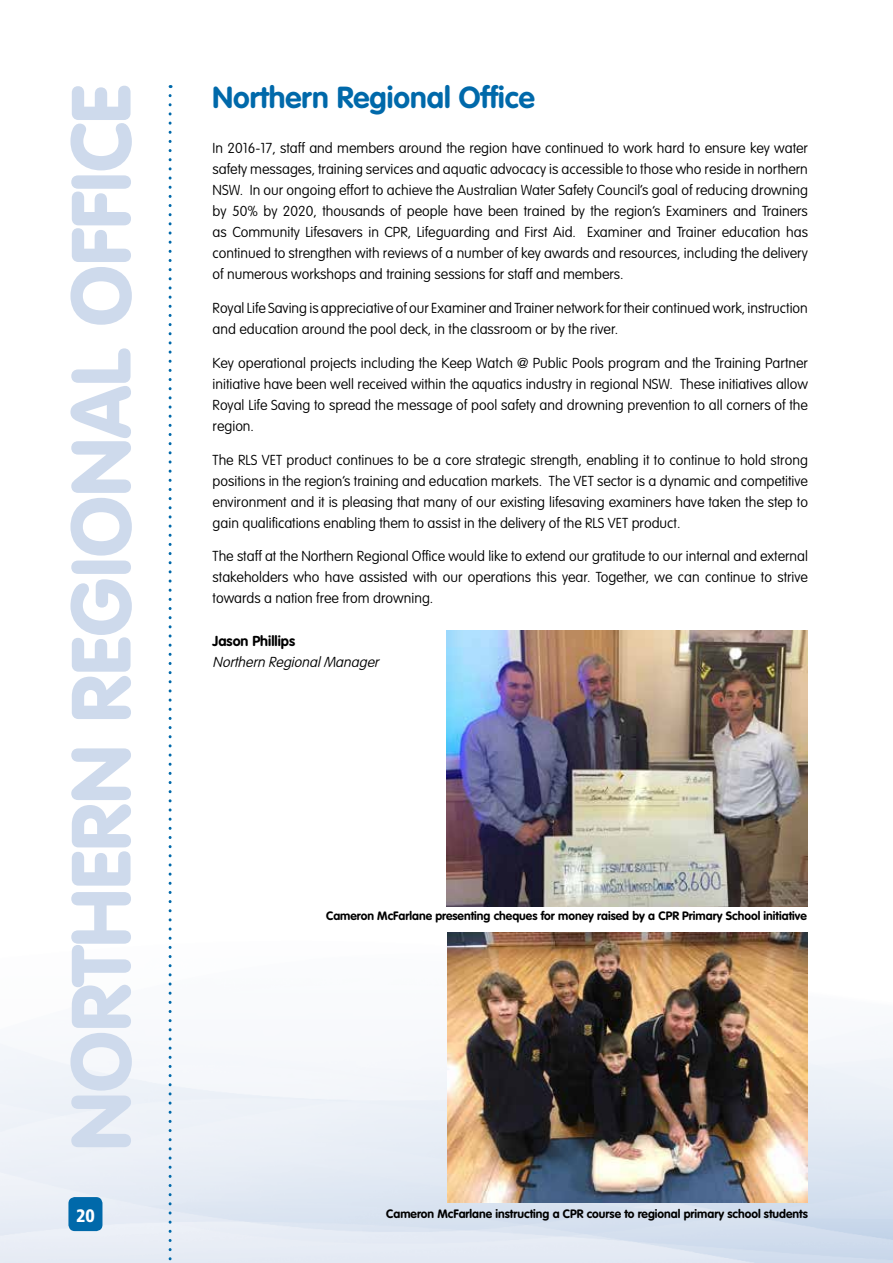
<style>
.page{position:relative;width:893px;height:1263px;background:#fff}
.page>*{position:absolute;margin:0;border:0;box-sizing:border-box;transform-origin:0 0}
.t1{font:900 82.5px "VAG Rounded";color:#cedaec}
.t2{font:700 30px "VAG Rounded";color:#0069aa}
.t3{font:900 condensed 18px "Frutiger";color:#fff}
.t4{font:100 14.25px/21px "VAG Rounded";color:#000;text-align:justify}
.t5{font:italic 100 14.25px "VAG Rounded";color:#000}
.t6{font:700 14.25px "VAG Rounded";color:#000}
.t7{font:700 12px "VAG Rounded";color:#000}
</style>
<div class="page">
<img style="left:0;top:552px;width:893px;height:711px">
<div style="left:68px;top:1197px;width:34px;height:34px;background:#0069aa;border-radius:6px"></div>
<svg style="left:169px;top:96px;width:3px;height:1167px"></svg>
<img style="left:447px;top:630px;width:361px;height:277px">
<img style="left:448px;top:932px;width:360px;height:271px">
<h1 class="t1" style="left:52px;top:1150px;width:1067px;rotate:-90deg">NORTHERN REGIONAL OFFICE</h1>
<p class="t3" style="left:76px;top:1204px;width:20px">20</p>
<h2 class="t2" style="left:213px;top:79px;width:324px">Northern Regional Office</h2>
<p class="t4" style="left:213px;top:138px;width:597px">In 2016-17, staff and members around the region have continued to work hard to ensure key water safety messages, training services and aquatic advocacy is accessible to those who reside in northern NSW. In our ongoing effort to achieve the Australian Water Safety Council’s goal of reducing drowning by 50% by 2020, thousands of people have been trained by the region’s Examiners and Trainers as Community Lifesavers in CPR, Lifeguarding and First Aid. Examiner and Trainer education has continued to strengthen with reviews of a number of key awards and resources, including the delivery of numerous workshops and training sessions for staff and members.</p>
<p class="t4" style="left:213px;top:298px;width:597px">Royal Life Saving is appreciative of our Examiner and Trainer network for their continued work, instruction and education around the pool deck, in the classroom or by the river.</p>
<p class="t4" style="left:213px;top:353px;width:597px">Key operational projects including the Keep Watch @ Public Pools program and the Training Partner initiative have been well received within the aquatics industry in regional NSW. These initiatives allow Royal Life Saving to spread the message of pool safety and drowning prevention to all corners of the region.</p>
<p class="t4" style="left:213px;top:450px;width:597px">The RLS VET product continues to be a core strategic strength, enabling it to continue to hold strong positions in the region’s training and education markets. The VET sector is a dynamic and competitive environment and it is pleasing that many of our existing lifesaving examiners have taken the step to gain qualifications enabling them to assist in the delivery of the RLS VET product.</p>
<p class="t4" style="left:213px;top:546px;width:597px">The staff at the Northern Regional Office would like to extend our gratitude to our internal and external stakeholders who have assisted with our operations this year. Together, we can continue to strive towards a nation free from drowning.</p>
<p class="t6" style="left:213px;top:632px;width:84px">Jason Phillips</p>
<p class="t5" style="left:213px;top:653px;width:171px">Northern RegionalManager</p>
<p class="t7" style="left:326px;top:909px;width:482px">Cameron McFarlane presenting cheques for money raised by a CPR Primary School initiative</p>
<p class="t7" style="left:386px;top:1207px;width:423px">Cameron McFarlane instructing a CPR course to regional primary school students</p>
</div>
